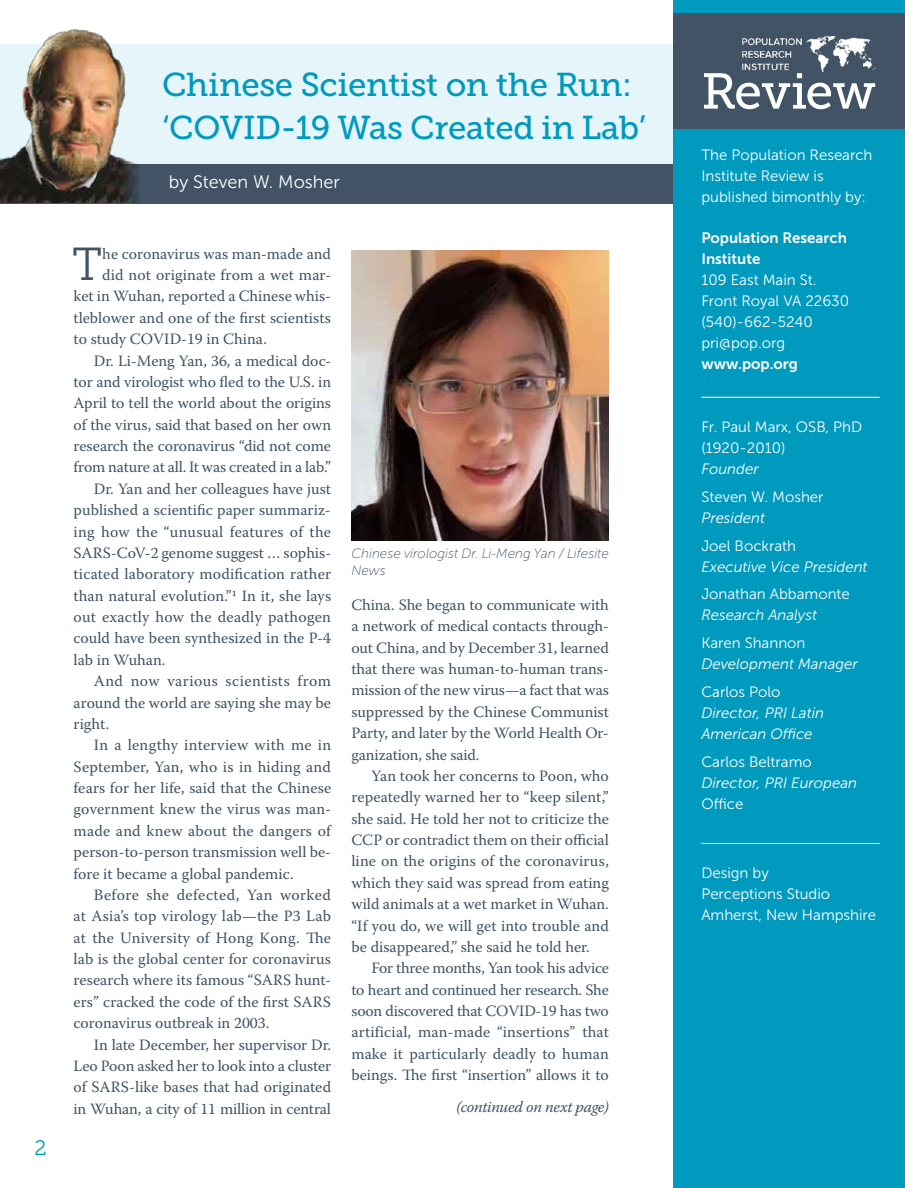
<style>
.page{position:relative;width:905px;height:1188px;background:#fff}
.page>*{position:absolute;margin:0;border:0;box-sizing:border-box;transform-origin:0 0}
.t1{font:50.25px "Museo Slab 500";letter-spacing:-.01em;color:#fff}
.t2{font:46.2px "Museo Slab 300";color:#415364}
.t3{font:33px/43.5px "Museo Slab 500";letter-spacing:-.01em;color:#009abf}
.t4{font:21px "Museo Slab 300";color:#009abf}
.t5{font:18px "Museo Sans 300";color:#fff}
.t6{font:15.75px/21.3px "Warnock Pro";color:#415364;text-align:justify}
.t7{font:15.75px "Warnock Pro";letter-spacing:.025em;color:#415364}
.t8{font:15.75px "Warnock Pro";letter-spacing:.02em;color:#415364}
.t9{font:italic 15.75px "Warnock Pro";letter-spacing:-.02em;color:#415364}
.t10{font:15px/21px "Museo Sans 300";color:#fff}
.t11{font:italic 15px/21px "Museo Sans 300";color:#fff}
.t12{font:15px/21px "Museo Sans 700";color:#fff}
.t13{font:italic 13.5px/16.2px "Museo Sans 100";letter-spacing:-.005em;color:#415364}
</style>
<div class="page">
<div style="left:0;top:44px;width:727px;height:124px;background:#e6f5f9"></div>
<div style="left:0;top:164px;width:720px;height:39px;background:#415364"></div>
<div style="left:673px;top:0;width:231px;height:1188px;background:#009abf"></div>
<hr style="left:701px;top:397px;width:178px;height:1px;background:#fff">
<hr style="left:701px;top:843px;width:178px;height:1px;background:#fff">
<img style="left:0;top:29px;width:139px;height:174px">
<img style="left:351px;top:250px;width:258px;height:291px">
<div style="left:673px;top:14px;width:231px;height:115px;background:#415364"></div>
<img style="left:742px;top:37px;width:133px;height:35px">
<h3 class="t4" style="left:34px;top:1137px;width:14px">2</h3>
<h3 class="t3" style="left:162px;top:63px;width:485px">Chinese Scientist on the Run: ‘COVID-19 Was Created in Lab’</h3>
<p class="t5" style="left:169px;top:172px;width:172px">by Steven W. Mosher</p>
<h2 class="t2" style="left:72px;top:239px;width:32px">T</h2>
<p class="t6" style="left:102px;top:243px;width:230px">he coronavirus was man-made and</p>
<p class="t6" style="left:102px;top:264px;width:230px">did not originate from a wet mar-</p>
<p class="t6" style="left:74px;top:285px;width:259px">ket in Wuhan, reported a Chinese whis-</p>
<p class="t6" style="left:74px;top:307px;width:259px">tleblower and one of the first scientists</p>
<p class="t6" style="left:74px;top:328px;width:195px">to study COVID-19 in China.</p>
<p class="t6" style="left:94px;top:349px;width:239px">Dr. Li-Meng Yan, 36, a medical doc-</p>
<p class="t6" style="left:74px;top:371px;width:259px">tor and virologist who fled to the U.S. in</p>
<p class="t6" style="left:74px;top:392px;width:259px">April to tell the world about the origins</p>
<p class="t6" style="left:74px;top:414px;width:259px">of the virus, said that based on her own</p>
<p class="t6" style="left:74px;top:435px;width:259px">research the coronavirus “did not come</p>
<p class="t6" style="left:74px;top:456px;width:259px">from nature at all. It was created in a lab.”</p>
<p class="t6" style="left:94px;top:478px;width:239px">Dr. Yan and her colleagues have just</p>
<p class="t6" style="left:74px;top:499px;width:259px">published a scientific paper summariz-</p>
<p class="t8" style="left:74px;top:522px;width:259px">ing how the “unusual features of the</p>
<p class="t6" style="left:74px;top:542px;width:259px">SARS-CoV-2 genome suggest … sophis-</p>
<p class="t6" style="left:74px;top:563px;width:259px">ticated laboratory modification rather</p>
<p class="t6" style="left:74px;top:585px;width:259px">than natural evolution.”1 In it, she lays</p>
<p class="t6" style="left:74px;top:606px;width:259px">out exactly how the deadly pathogen</p>
<p class="t6" style="left:74px;top:627px;width:256px">could have been synthesized in the P-4</p>
<p class="t6" style="left:74px;top:649px;width:93px">lab in Wuhan.</p>
<p class="t7" style="left:94px;top:672px;width:239px">And now various scientists from</p>
<p class="t6" style="left:74px;top:691px;width:259px">around the world are saying she may be</p>
<p class="t6" style="left:74px;top:713px;width:37px">right.</p>
<p class="t6" style="left:94px;top:734px;width:239px">In a lengthy interview with me in</p>
<p class="t6" style="left:74px;top:756px;width:259px">September, Yan, who is in hiding and</p>
<p class="t6" style="left:74px;top:777px;width:259px">fears for her life, said that the Chinese</p>
<p class="t6" style="left:74px;top:798px;width:259px">government knew the virus was man-</p>
<p class="t6" style="left:74px;top:820px;width:259px">made and knew about the dangers of</p>
<p class="t6" style="left:74px;top:841px;width:259px">person-to-person transmission well be-</p>
<p class="t6" style="left:74px;top:862px;width:222px">fore it became a global pandemic.</p>
<p class="t7" style="left:94px;top:885px;width:239px">Before she defected, Yan worked</p>
<p class="t6" style="left:74px;top:905px;width:259px">at Asia’s top virology lab—the P3 Lab</p>
<p class="t6" style="left:74px;top:927px;width:259px">at the University of Hong Kong. The</p>
<p class="t6" style="left:74px;top:948px;width:259px">lab is the global center for coronavirus</p>
<p class="t6" style="left:74px;top:969px;width:259px">research where its famous “SARS hunt-</p>
<p class="t6" style="left:74px;top:991px;width:259px">ers” cracked the code of the first SARS</p>
<p class="t6" style="left:74px;top:1012px;width:197px">coronavirus outbreak in 2003.</p>
<p class="t6" style="left:94px;top:1033px;width:239px">In late December, her supervisor Dr.</p>
<p class="t6" style="left:74px;top:1055px;width:259px">Leo Poon asked her to look into a cluster</p>
<p class="t6" style="left:74px;top:1076px;width:259px">of SARS-like bases that had originated</p>
<p class="t6" style="left:74px;top:1098px;width:259px">in Wuhan, a city of 11 million in central</p>
<p class="t13" style="left:351px;top:546px;width:259px">Chinese virologist Dr. Li-Meng Yan / Lifesite<br>News</p>
<p class="t6" style="left:351px;top:594px;width:259px">China. She began to communicate with a network of medical contacts through&shy;out China, and by December 31, learned that there was human-to-human trans&shy;mission of the new virus—a fact that was suppressed by the Chinese Communist Party, and later by the World Health Or&shy;ganization, she said.</p>
<p class="t6" style="left:351px;top:765px;width:259px;text-indent:20px">Yan took her concerns to Poon, who repeatedly warned her to “keep silent,” she said. He told her not to criticize the CCP or contradict them on their official line on the origins of the coronavirus, which they said was spread from eating wild animals at a wet market in Wuhan. “If you do, we will get into trouble and be disappeared,” she said he told her.</p>
<p class="t6" style="left:351px;top:957px;width:259px;text-indent:20px">For three months, Yan took his advice to heart and continued her research. She soon discovered that COVID-19 has two artificial, man-made “insertions” that make it particularly deadly to human beings. The first “insertion” allows it to</p>
<p class="t9" style="left:456px;top:1098px;width:154px">(continued on next page)</p>
<h1 class="t1" style="left:701px;top:63px;width:176px">Review</h1>
<p class="t10" style="left:701px;top:144px;width:173px">The Population Research<br>Institute Review is published bimonthly by:</p>
<p class="t12" style="left:701px;top:227px;width:147px">Population Research<br>Institute</p>
<p class="t10" style="left:701px;top:270px;width:149px">109 East Main St.<br>Front Royal VA 22630 (540)-662-5240 pri@pop.org</p>
<p class="t12" style="left:701px;top:353px;width:98px">www.pop.org</p>
<p class="t10" style="left:701px;top:417px;width:162px">Fr. Paul Marx, OSB, PhD (1920-2010)</p>
<p class="t11" style="left:701px;top:459px;width:59px">Founder</p>
<p class="t10" style="left:701px;top:486px;width:124px">Steven W. Mosher</p>
<p class="t11" style="left:701px;top:507px;width:65px">President</p>
<p class="t10" style="left:701px;top:535px;width:96px">Joel Bockrath</p>
<p class="t11" style="left:701px;top:556px;width:168px">Executive Vice President</p>
<p class="t10" style="left:701px;top:584px;width:150px">Jonathan Abbamonte</p>
<p class="t11" style="left:701px;top:605px;width:117px">Research Analyst</p>
<p class="t10" style="left:701px;top:633px;width:106px">Karen Shannon</p>
<p class="t11" style="left:701px;top:654px;width:158px">Development Manager</p>
<p class="t10" style="left:701px;top:681px;width:81px">Carlos Polo</p>
<p class="t11" style="left:701px;top:702px;width:124px">Director, PRI Latin<br>American Office</p>
<p class="t10" style="left:701px;top:751px;width:112px">Carlos Beltramo</p>
<p class="t11" style="left:701px;top:772px;width:157px">Director, PRI European</p>
<p class="t10" style="left:701px;top:793px;width:43px">Office</p>
<p class="t10" style="left:701px;top:863px;width:176px">Design by<br>Perceptions Studio<br>Amherst, New Hampshire</p>
</div>
